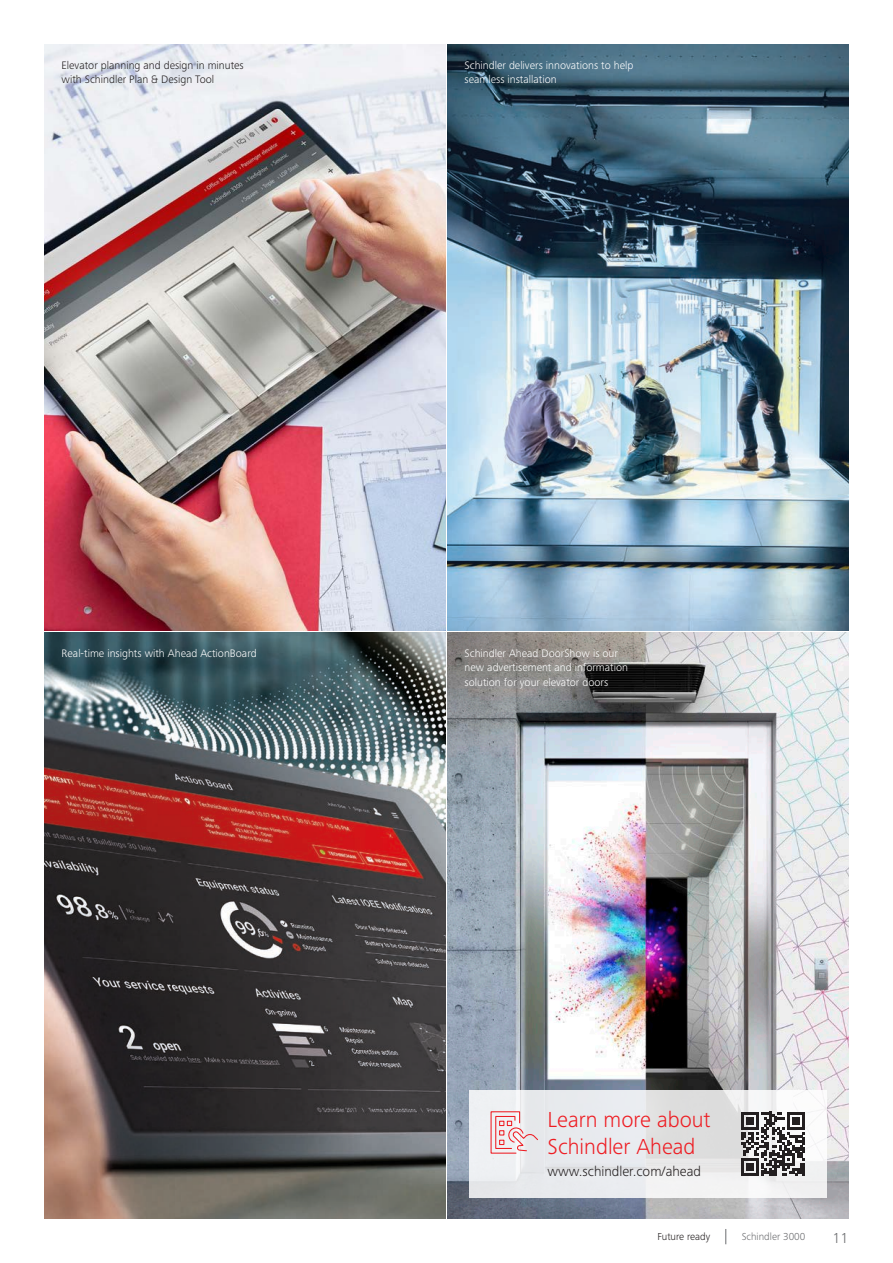
<style>
.page{position:relative;width:893px;height:1263px;background:#fff}
.page>*{position:absolute;margin:0;border:0;box-sizing:border-box;transform-origin:0 0}
.Intro_15pt_1909{font:300 22.5px/27px "Frutiger Next LTW1 G";color:#ee1d23}
.t1{font:300 15px "Frutiger Next LTW1 G";color:#6c6d70}
.Text_9_5_pt_1909{font:300 14.25px "Frutiger Next LTW1 G";color:#231f20}
.Legend_7_5_pt_1909{font:300 11.25px/14.2px "Frutiger Next LTW1 G";color:#fff}
.Legend_7_5_pt_1909-2{font:300 11.25px/14.2px "Frutiger Next LTW1 G";color:#231f20}
.t2{font:300 10.5px "Frutiger Next LTW1 G";color:#6c6d70}
.t3{font:300 10.5px "Frutiger Next LTW1 G";color:#231f20}
</style>
<div class="page">
<img style="left:45px;top:45px;width:400px;height:585px">
<img style="left:448px;top:889px;width:400px;height:329px">
<img style="left:45px;top:632px;width:400px;height:586px">
<img style="left:448px;top:45px;width:400px;height:585px">
<svg style="left:448px;top:632px;width:400px;height:257px;background:#aeb0b3"></svg>
<svg style="left:469px;top:1090px;width:358px;height:107px;fill:#e9ebef"></svg>
<svg style="left:741px;top:1112px;width:64px;height:64px"></svg>
<svg style="left:490px;top:1111px;width:49px;height:43px"></svg>
<svg style="left:725px;top:1229px;width:1px;height:15px"></svg>
<p class="Legend_7_5_pt_1909-2" style="left:62px;top:58px;width:184px">Elevator planning and design in minutes with Schindler Plan &amp; Design Tool</p>
<p class="Legend_7_5_pt_1909" style="left:465px;top:58px;width:170px">Schindler delivers innovations to help seamless installation</p>
<p class="Legend_7_5_pt_1909" style="left:62px;top:646px;width:196px">Real-time insights with Ahead ActionBoard</p>
<p class="Legend_7_5_pt_1909" style="left:465px;top:646px;width:165px">Schindler Ahead DoorShow is our new advertisement and information solution for your elevator doors</p>
<p class="Intro_15pt_1909" style="left:547px;top:1106px;width:165px">Learn more about<br>Schindler Ahead</p>
<p class="Text_9_5_pt_1909" style="left:547px;top:1163px;width:155px">www.schindler.com/ahead</p>
<p class="t3" style="left:657px;top:1231px;width:54px">Future ready</p>
<p class="t2" style="left:742px;top:1231px;width:65px">Schindler 3000</p>
<h2 class="t1" style="left:832px;top:1230px;width:17px">11</h2>
</div>
